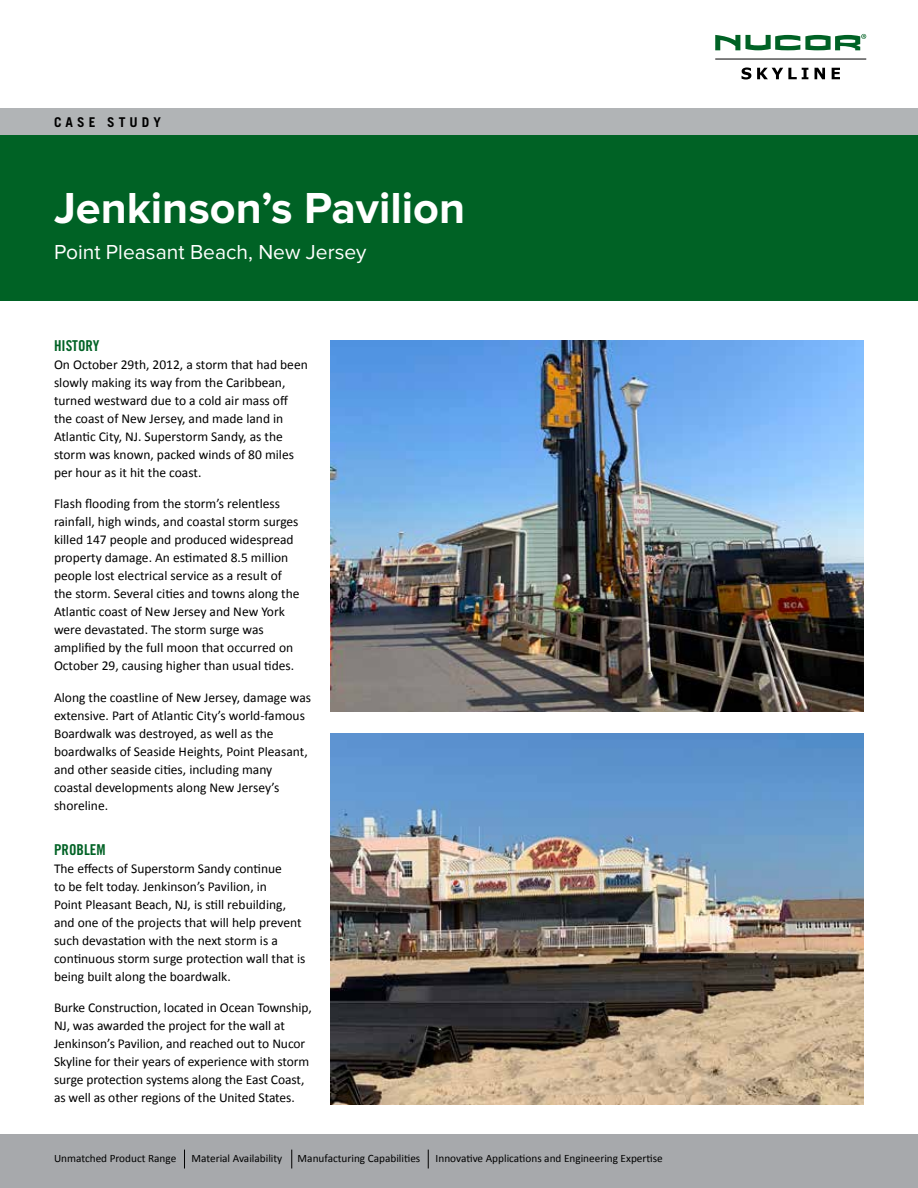
<style>
.page{position:relative;width:918px;height:1188px;background:#fff}
.page>*{position:absolute;margin:0;border:0;box-sizing:border-box;transform-origin:0 0}
.t1{font:700 45px "Proxima Nova";color:#fff}
.t2{font:21px "Proxima Nova";color:#fff}
.t3{font:15px "Trade Gothic LT Std Bd Cn 20";color:#006225}
.t4{font:13.5px/18px "Calibri";color:#000}
.t5{font:700 13.5px "Trade Gothic LT Std";letter-spacing:.3em;color:#000}
.t6{font:11.25px "Calibri";color:#000}
</style>
<div class="page">
<div style="left:0;top:1134px;width:918px;height:54px;background:#a7a9ac"></div>
<svg style="left:184px;top:1150px;width:1px;height:18px"></svg>
<svg style="left:291px;top:1150px;width:1px;height:18px"></svg>
<svg style="left:428px;top:1150px;width:1px;height:18px"></svg>
<div style="left:0;top:112px;width:918px;height:189px;background:#006225"></div>
<svg style="left:742px;top:68px;width:9px;height:11px"></svg>
<svg style="left:757px;top:68px;width:51px;height:11px"></svg>
<svg style="left:815px;top:68px;width:10px;height:11px"></svg>
<svg style="left:832px;top:68px;width:8px;height:11px"></svg>
<svg style="left:715px;top:34px;width:151px;height:16px"></svg>
<hr style="left:715px;top:59px;width:151px;height:1px;background:#000">
<div style="left:0;top:108px;width:918px;height:27px;background:#b1b4b6"></div>
<img style="left:330px;top:340px;width:534px;height:372px">
<img style="left:330px;top:733px;width:534px;height:372px">
<p class="t5" style="left:54px;top:113px;width:108px">CASE STUDY</p>
<h1 class="t1" style="left:54px;top:188px;width:413px">Jenkinson’s Pavilion</h1>
<h2 class="t2" style="left:54px;top:243px;width:314px">Point Pleasant Beach, New Jersey</h2>
<p class="t3" style="left:54px;top:337px;width:47px">HISTORY</p>
<p class="t4" style="left:54px;top:356px;width:255px">On October 29th, 2012, a storm that had been slowly making its way from the Caribbean, turned westward due to a cold air mass off the coast of New Jersey, and made land in Atlantic City, NJ. Superstorm Sandy, as the storm was known, packed winds of 80 miles per hour as it hit the coast.</p>
<p class="t4" style="left:54px;top:495px;width:247px">Flash flooding from the storm’s relentless rainfall, high winds, and coastal storm surges killed 147 people and produced widespread property damage. An estimated 8.5 million people lost electrical service as a result of the storm. Several cities and towns along the Atlantic coast of New Jersey and New York were devastated. The storm surge was amplified by the full moon that occurred on October 29, causing higher than usual tides.</p>
<p class="t4" style="left:54px;top:689px;width:259px">Along the coastline of New Jersey, damage was extensive. Part of Atlantic City’s world-famous Boardwalk was destroyed, as well as the boardwalks of Seaside Heights, Point Pleasant, and other seaside cities, including many coastal developments along New Jersey’s shoreline.</p>
<p class="t3" style="left:54px;top:841px;width:53px">PROBLEM</p>
<p class="t4" style="left:54px;top:860px;width:253px">The effects of Superstorm Sandy continue<br>to be felt today. Jenkinson’s Pavilion, in<br>Point Pleasant Beach, NJ, is still rebuilding, and one of the projects that will help prevent such devastation with the next storm is a continuous storm surge protection wall that is being built along the boardwalk.</p>
<p class="t4" style="left:54px;top:999px;width:259px">Burke Construction, located in Ocean Township, NJ, was awarded the project for the wall at Jenkinson’s Pavilion, and reached out to Nucor Skyline for their years of experience with storm surge protection systems along the East Coast, as well as other regions of the United States.</p>
<p class="t6" style="left:54px;top:1151px;width:124px">Unmatched Product Range</p>
<p class="t6" style="left:192px;top:1151px;width:92px">Material Availability</p>
<p class="t6" style="left:298px;top:1151px;width:124px">Manufacturing Capabilities</p>
<p class="t6" style="left:436px;top:1151px;width:229px">Innovative Applications and Engineering Expertise</p>
</div>
